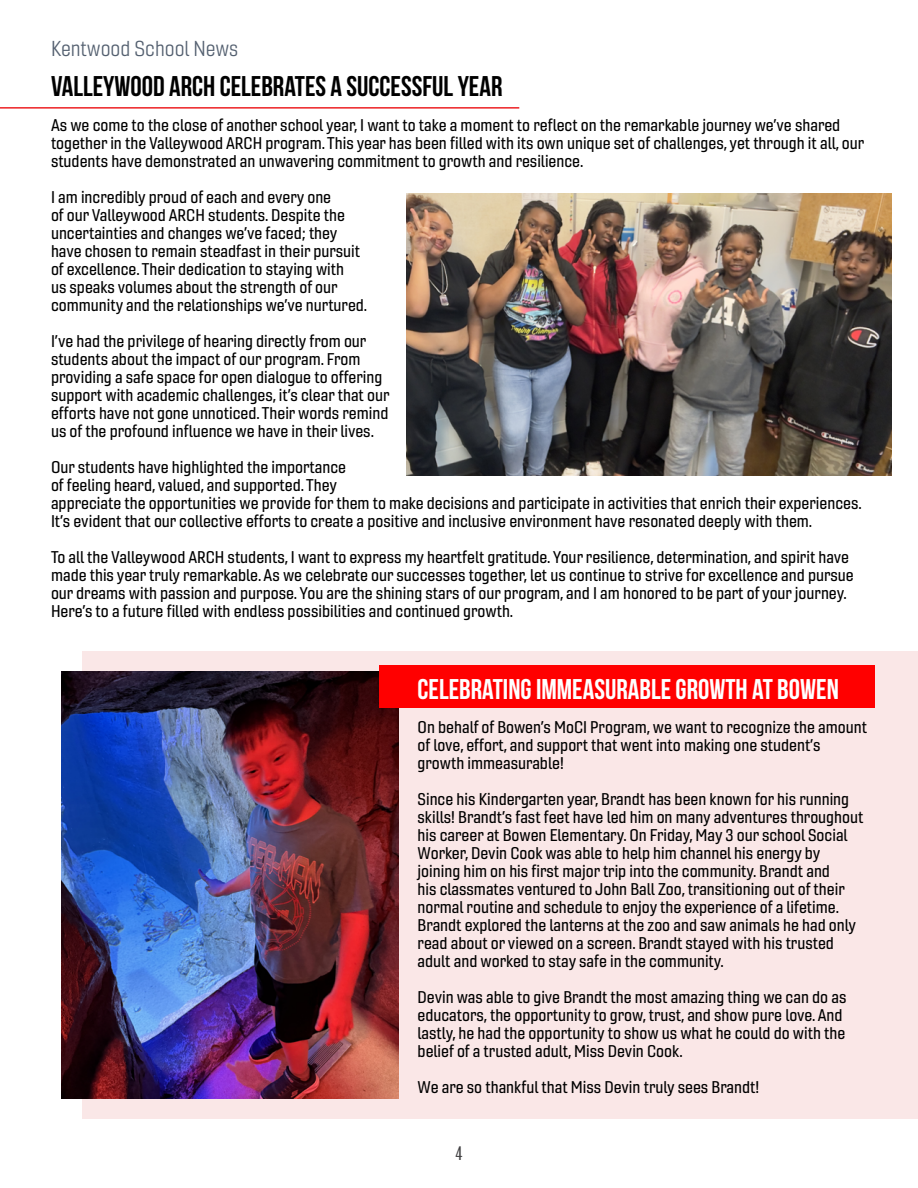
<style>
.page{position:relative;width:918px;height:1188px;background:#fff}
.page>*{position:absolute;margin:0;border:0;box-sizing:border-box;transform-origin:0 0}
.t1{font:28.5px "Bebas Neue";color:#000}
.t2{font:28.5px "Bebas Neue";color:#fff}
.t3{font:21px "Gineso Nor Boo";color:#546070}
.t4{font:200 18px "Balboa";color:#414042}
.t5{font:16.5px/18px "Gineso Nor Med";color:#000}
</style>
<div class="page">
<img style="left:407px;top:194px;width:484px;height:281px">
<hr style="left:0;top:107px;width:519px;height:2px;background:#ed2124">
<div style="left:83px;top:651px;width:835px;height:467px;background:#fae7e7"></div>
<img style="left:61px;top:672px;width:337px;height:427px">
<div style="left:380px;top:666px;width:495px;height:42px;background:#f00"></div>
<p class="t3" style="left:51px;top:36px;width:189px">Kentwood School News</p>
<h1 class="t1" style="left:51px;top:71px;width:453px">VALLEYWOOD ARCH CELEBRATES A SUCCESSFUL YEAR</h1>
<p class="t5" style="left:51px;top:116px;width:815px">As we come to the close of another school year, I want to take a moment to reflect on the remarkable journey we’ve shared together in the Valleywood ARCH program. This year has been filled with its own unique set of challenges, yet through it all, our students have demonstrated an unwavering commitment to growth and resilience.</p>
<p class="t5" style="left:51px;top:188px;width:318px">I am incredibly proud of each and every one<br>of our Valleywood ARCH students. Despite the uncertainties and changes we’ve faced; they have chosen to remain steadfast in their pursuit of excellence. Their dedication to staying with<br>us speaks volumes about the strength of our community and the relationships we’ve nurtured.</p>
<p class="t5" style="left:51px;top:332px;width:340px">I’ve had the privilege of hearing directly from our students about the impact of our program. From providing a safe space for open dialogue to offering support with academic challenges, it’s clear that our efforts have not gone unnoticed. Their words remind us of the profound influence we have in their lives.</p>
<p class="t5" style="left:51px;top:458px;width:812px">Our students have highlighted the importance<br>of feeling heard, valued, and supported. They<br>appreciate the opportunities we provide for them to make decisions and participate in activities that enrich their experiences.<br>It’s evident that our collective efforts to create a positive and inclusive environment have resonated deeply with them.</p>
<p class="t5" style="left:51px;top:548px;width:804px">To all the Valleywood ARCH students, I want to express my heartfelt gratitude. Your resilience, determination, and spirit have made this year truly remarkable. As we celebrate our successes together, let us continue to strive for excellence and pursue our dreams with passion and purpose. You are the shining stars of our program, and I am honored to be part of your journey.<br>Here’s to a future filled with endless possibilities and continued growth.</p>
<h1 class="t2" style="left:418px;top:673px;width:423px">CELEBRATING IMMEASURABLE GROWTH AT BOWEN</h1>
<p class="t5" style="left:418px;top:718px;width:451px">On behalf of Bowen’s MoCI Program, we want to recognize the amount of love, effort, and support that went into making one student’s growth immeasurable!</p>
<p class="t5" style="left:418px;top:790px;width:447px">Since his Kindergarten year, Brandt has been known for his running skills! Brandt’s fast feet have led him on many adventures throughout his career at Bowen Elementary. On Friday, May 3 our school Social Worker, Devin Cook was able to help him channel his energy by joining him on his first major trip into the community. Brandt and<br>his classmates ventured to John Ball Zoo, transitioning out of their normal routine and schedule to enjoy the experience of a lifetime.<br>Brandt explored the lanterns at the zoo and saw animals he had only read about or viewed on a screen. Brandt stayed with his trusted adult and worked to stay safe in the community.</p>
<p class="t5" style="left:418px;top:988px;width:430px">Devin was able to give Brandt the most amazing thing we can do as educators, the opportunity to grow, trust, and show pure love. And lastly, he had the opportunity to show us what he could do with the belief of a trusted adult, Miss Devin Cook.</p>
<p class="t5" style="left:418px;top:1078px;width:343px">We are so thankful that Miss Devin truly sees Brandt!</p>
<p class="t4" style="left:455px;top:1144px;width:9px">4</p>
</div>
